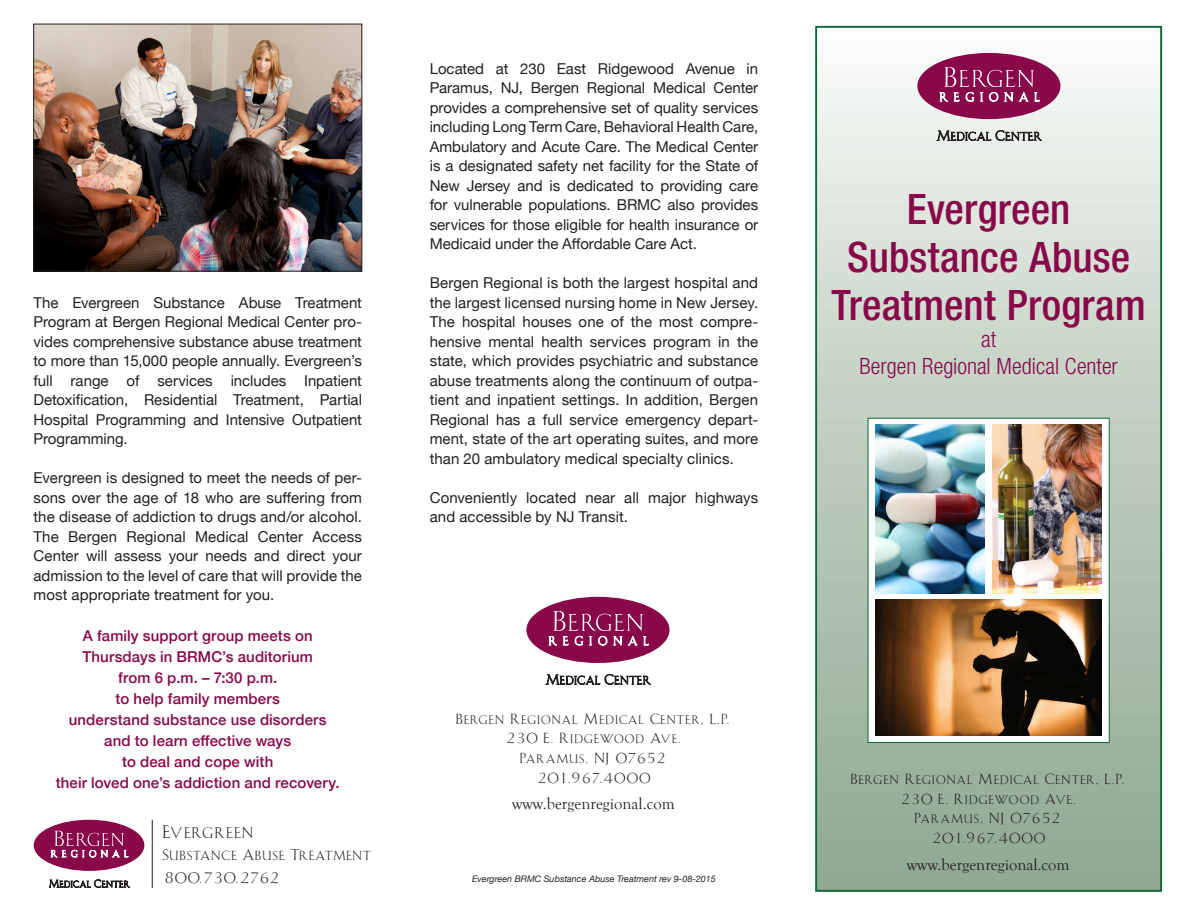
<style>
.page{position:relative;width:1188px;height:918px;background:#fff}
.page>*{position:absolute;margin:0;border:0;box-sizing:border-box;transform-origin:0 0}
.t1{font:500 condensed 42px/48px "Helvetica Neue LT Std";letter-spacing:.005em;color:#890849;text-align:center}
.t2{font:300 condensed 22.5px "Helvetica Neue LT Std";color:#890849}
.t3{font:16.5px "Goudy Old Style T";color:#231f20}
.Department_Logo_Trea{font:15.75px "Au Bauer Text Initials";letter-spacing:-.005em;color:#231f20}
.Trifold_Basic_Paragr{font:15px/19.5px "Helvetica Neue";color:#231f20;text-align:justify}
.Trifold_Basic_Paragr-2{font:500 15px/21px "Helvetica Neue";letter-spacing:.01em;color:#890849;text-align:center}
.Department_Logo_Trea-2{font:13.5px/22.5px "Au Bauer Text Initials";letter-spacing:-.04em;color:#231f20}
.t4{font:12.75px/19.6px "Au Bauer Text Initials";letter-spacing:-.01em;color:#231f20;text-align:center}
.t5{font:italic 9px "Helvetica Neue";color:#231f20}
</style>
<div class="page">
<div style="left:526px;top:597px;width:144px;height:66px;background:#890849;border-radius:50%"></div>
<svg style="left:549px;top:611px;width:100px;height:51px"></svg>
<svg style="left:546px;top:674px;width:105px;height:10px"></svg>
<div style="left:816px;top:27px;width:345px;height:864px;background:linear-gradient(to bottom,#f7f9f6,#8ba58c)"></div>
<div style="left:815px;top:26px;width:347px;height:866px;border:2px solid #0c6638"></div>
<div style="left:917px;top:53px;width:143px;height:66px;background:#890849;border-radius:50%"></div>
<svg style="left:939px;top:67px;width:101px;height:51px"></svg>
<svg style="left:937px;top:130px;width:105px;height:11px"></svg>
<div style="left:868px;top:418px;width:242px;height:325px;background:#fff;border:1px solid #0c6638"></div>
<img style="left:875px;top:424px;width:110px;height:169px">
<img style="left:992px;top:425px;width:109px;height:168px">
<img style="left:875px;top:600px;width:226px;height:135px">
<div style="left:34px;top:820px;width:110px;height:51px;background:#890849;border-radius:50%"></div>
<svg style="left:51px;top:830px;width:78px;height:28px"></svg>
<svg style="left:49px;top:880px;width:81px;height:7px"></svg>
<hr style="left:152px;top:820px;width:1px;height:68px;background:#231f20">
<img style="left:36px;top:26px;width:324px;height:243px">
<div style="left:34px;top:24px;width:328px;height:247px;border:1px solid #231f20"></div>
<p class="Trifold_Basic_Paragr" style="left:34px;top:293px;width:330px">The Evergreen Substance Abuse Treatment Program at Bergen Regional Medical Center pro&shy;vides comprehensive substance abuse treatment to more than 15,000 people annually. Evergreen’s full range of services includes Inpatient Detoxification, Residential Treatment, Partial Hospital Programming and Intensive Outpatient Programming.</p>
<p class="Trifold_Basic_Paragr" style="left:34px;top:469px;width:330px">Evergreen is designed to meet the needs of per&shy;sons over the age of 18 who are suffering from the disease of addiction to drugs and/or alcohol.<br>The Bergen Regional Medical Center Access Center will assess your needs and direct your admission to the level of care that will provide the most appropriate treatment for you.</p>
<p class="Trifold_Basic_Paragr-2" style="left:56px;top:623px;width:286px">A family support group meets on<br>Thursdays in BRMC’s auditorium<br>from 6 p.m. – 7:30 p.m.<br>to help family members<br>understand substance use disorders and to learn effective ways<br>to deal and cope with<br>their loved one’s addiction and recovery.</p>
<p class="Department_Logo_Trea" style="left:163px;top:825px;width:94px">Evergreen</p>
<p class="Department_Logo_Trea-2" style="left:163px;top:844px;width:211px">Substance Abuse Treatment<br>800.730.2762</p>
<p class="Trifold_Basic_Paragr" style="left:430px;top:59px;width:330px">Located at 230 East Ridgewood Avenue in Paramus, NJ, Bergen Regional Medical Center provides a comprehensive set of quality services including Long Term Care, Behavioral Health Care, Ambulatory and Acute Care. The Medical Center is a designated safety net facility for the State of New Jersey and is dedicated to providing care for vulnerable populations. BRMC also provides services for those eligible for health insurance or Medicaid under the Affordable Care Act.</p>
<p class="Trifold_Basic_Paragr" style="left:430px;top:274px;width:330px">Bergen Regional is both the largest hospital and the largest licensed nursing home in New Jersey.<br>The hospital houses one of the most compre&shy;hensive mental health services program in the state, which provides psychiatric and substance abuse treatments along the continuum of outpa&shy;tient and inpatient settings. In addition, Bergen Regional has a full service emergency depart&shy;ment, state of the art operating suites, and more than 20 ambulatory medical specialty clinics.</p>
<p class="Trifold_Basic_Paragr" style="left:430px;top:488px;width:330px">Conveniently located near all major highways and accessible by NJ Transit.</p>
<p class="t4" style="left:456px;top:710px;width:276px">Bergen Regional Medical Center, L.P.<br>230 E. Ridgewood Ave.<br>Paramus, NJ 07652<br>201.967.4000</p>
<p class="t3" style="left:512px;top:795px;width:164px">www.bergenregional.com</p>
<p class="t5" style="left:472px;top:872px;width:245px">Evergreen BRMC Substance Abuse Treatment rev 9-08-2015</p>
<p class="t1" style="left:907px;top:184px;width:165px">Evergreen</p>
<p class="t1" style="left:831px;top:232px;width:316px">Substance Abuse<br>Treatment Program</p>
<p class="t2" style="left:981px;top:326px;width:16px">at</p>
<p class="t2" style="left:859px;top:353px;width:260px">Bergen Regional Medical Center</p>
<p class="t4" style="left:851px;top:770px;width:276px">Bergen Regional Medical Center, L.P.<br>230 E. Ridgewood Ave.<br>Paramus, NJ 07652<br>201.967.4000</p>
<p class="t3" style="left:907px;top:855px;width:164px">www.bergenregional.com</p>
</div>
